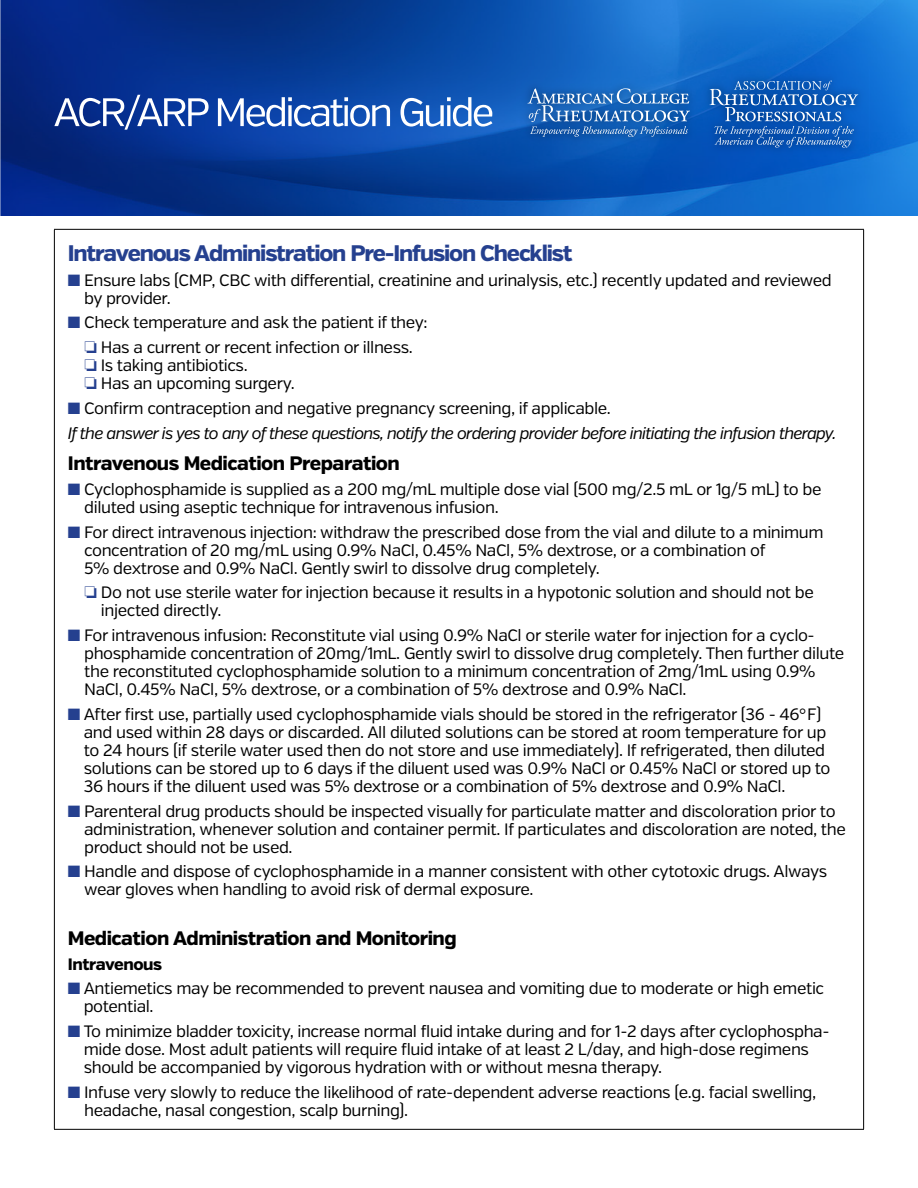
<style>
.page{position:relative;width:918px;height:1188px;background:#fff}
.page>*{position:absolute;margin:0;border:0;box-sizing:border-box;transform-origin:0 0}
.t1{font:800 22.5px "Verb";letter-spacing:-.05em;color:#25408f}
.t2{font:800 19.5px "Verb";letter-spacing:-.025em;color:#000}
.t3{font:16.5px/18px "Verb";letter-spacing:-.025em;color:#000}
.t4{font:italic 16.5px/24.8px "Verb";letter-spacing:-.05em;color:#000}
.t5{font:800 16.5px "Verb";letter-spacing:-.025em;color:#000}
.s1{color:#25408f}
.s2{font-style:normal}
</style>
<div class="page">
<img style="left:0;top:0;width:918px;height:216px">
<img style="left:516px;top:69px;width:353px;height:90px">
<svg style="left:528px;top:88px;width:162px;height:49px;background:#3977be"></svg>
<svg style="left:710px;top:81px;width:148px;height:67px;background:#2c6dbe"></svg>
<svg style="left:54px;top:95px;width:155px;height:35px"></svg>
<svg style="left:218px;top:97px;width:172px;height:30px"></svg>
<svg style="left:401px;top:97px;width:91px;height:30px"></svg>
<hr style="left:54px;top:229px;width:810px;height:1px;background:#000">
<hr style="left:54px;top:230px;width:1px;height:899px;background:#000">
<hr style="left:863px;top:230px;width:1px;height:899px;background:#000">
<hr style="left:54px;top:1129px;width:810px;height:1px;background:#000">
<h1 class="t1" style="left:68px;top:239px;width:506px">Intravenous Administration Pre-Infusion Checklist</h1>
<p class="t3" style="left:84px;top:271px;width:749px;text-indent:-16px"><span class="s1">■</span> Ensure labs (CMP, CBC with differential, creatinine and urinalysis, etc.) recently updated and reviewed by provider.</p>
<p class="t3" style="left:68px;top:314px;width:361px"><span class="s1">■</span> Check temperature and ask the patient if they:</p>
<p class="t3" style="left:85px;top:339px;width:330px"><span class="s1">□</span> Has a current or recent infection or illness.</p>
<p class="t3" style="left:85px;top:357px;width:165px"><span class="s1">□</span> Is taking antibiotics.</p>
<p class="t3" style="left:85px;top:375px;width:212px"><span class="s1">□</span> Has an upcoming surgery.</p>
<p class="t4" style="left:68px;top:396px;width:770px"><span class="s1">■</span> <span class="s2">Confirm contraception and negative pregnancy screening, if applicable.<br></span>If the answer is yes to any of these questions, notify the ordering provider before initiating the infusion therapy.</p>
<p class="t2" style="left:68px;top:451px;width:334px">Intravenous Medication Preparation</p>
<p class="t3" style="left:84px;top:480px;width:739px;text-indent:-16px"><span class="s1">■</span> Cyclophosphamide is supplied as a 200 mg/mL multiple dose vial (500 mg/2.5 mL or 1g/5 mL) to be diluted using aseptic technique for intravenous infusion.</p>
<p class="t3" style="left:84px;top:523px;width:741px;text-indent:-16px"><span class="s1">■</span> For direct intravenous injection: withdraw the prescribed dose from the vial and dilute to a minimum concentration of 20 mg/mL using 0.9% NaCl, 0.45% NaCl, 5% dextrose, or a combination of<br>5% dextrose and 0.9% NaCl. Gently swirl to dissolve drug completely.</p>
<p class="t3" style="left:101px;top:584px;width:715px;text-indent:-16px"><span class="s1">□</span> Do not use sterile water for injection because it results in a hypotonic solution and should not be injected directly.</p>
<p class="t3" style="left:84px;top:627px;width:762px;text-indent:-16px"><span class="s1">■</span> For intravenous infusion: Reconstitute vial using 0.9% NaCl or sterile water for injection for a cyclo&shy;phosphamide concentration of 20mg/1mL. Gently swirl to dissolve drug completely. Then further dilute the reconstituted cyclophosphamide solution to a minimum concentration of 2mg/1mL using 0.9% NaCl, 0.45% NaCl, 5% dextrose, or a combination of 5% dextrose and 0.9% NaCl.</p>
<p class="t3" style="left:84px;top:705px;width:748px;text-indent:-16px"><span class="s1">■</span> After first use, partially used cyclophosphamide vials should be stored in the refrigerator (36 - 46°F) and used within 28 days or discarded. All diluted solutions can be stored at room temperature for up to 24 hours (if sterile water used then do not store and use immediately). If refrigerated, then diluted solutions can be stored up to 6 days if the diluent used was 0.9% NaCl or 0.45% NaCl or stored up to 36 hours if the diluent used was 5% dextrose or a combination of 5% dextrose and 0.9% NaCl.</p>
<p class="t3" style="left:84px;top:802px;width:763px;text-indent:-16px"><span class="s1">■</span> Parenteral drug products should be inspected visually for particulate matter and discoloration prior to administration, whenever solution and container permit. If particulates and discoloration are noted, the product should not be used.</p>
<p class="t3" style="left:84px;top:863px;width:745px;text-indent:-16px"><span class="s1">■</span> Handle and dispose of cyclophosphamide in a manner consistent with other cytotoxic drugs. Always wear gloves when handling to avoid risk of dermal exposure.</p>
<p class="t2" style="left:68px;top:926px;width:390px">Medication Administration and Monitoring</p>
<p class="t5" style="left:68px;top:954px;width:96px">Intravenous</p>
<p class="t3" style="left:84px;top:980px;width:742px;text-indent:-16px"><span class="s1">■</span> Antiemetics may be recommended to prevent nausea and vomiting due to moderate or high emetic potential.</p>
<p class="t3" style="left:84px;top:1023px;width:747px;text-indent:-16px"><span class="s1">■</span> To minimize bladder toxicity, increase normal fluid intake during and for 1-2 days after cyclophospha&shy;mide dose. Most adult patients will require fluid intake of at least 2 L/day, and high-dose regimens should be accompanied by vigorous hydration with or without mesna therapy.</p>
<p class="t3" style="left:84px;top:1083px;width:734px;text-indent:-16px"><span class="s1">■</span> Infuse very slowly to reduce the likelihood of rate-dependent adverse reactions (e.g. facial swelling, headache, nasal congestion, scalp burning).</p>
</div>
